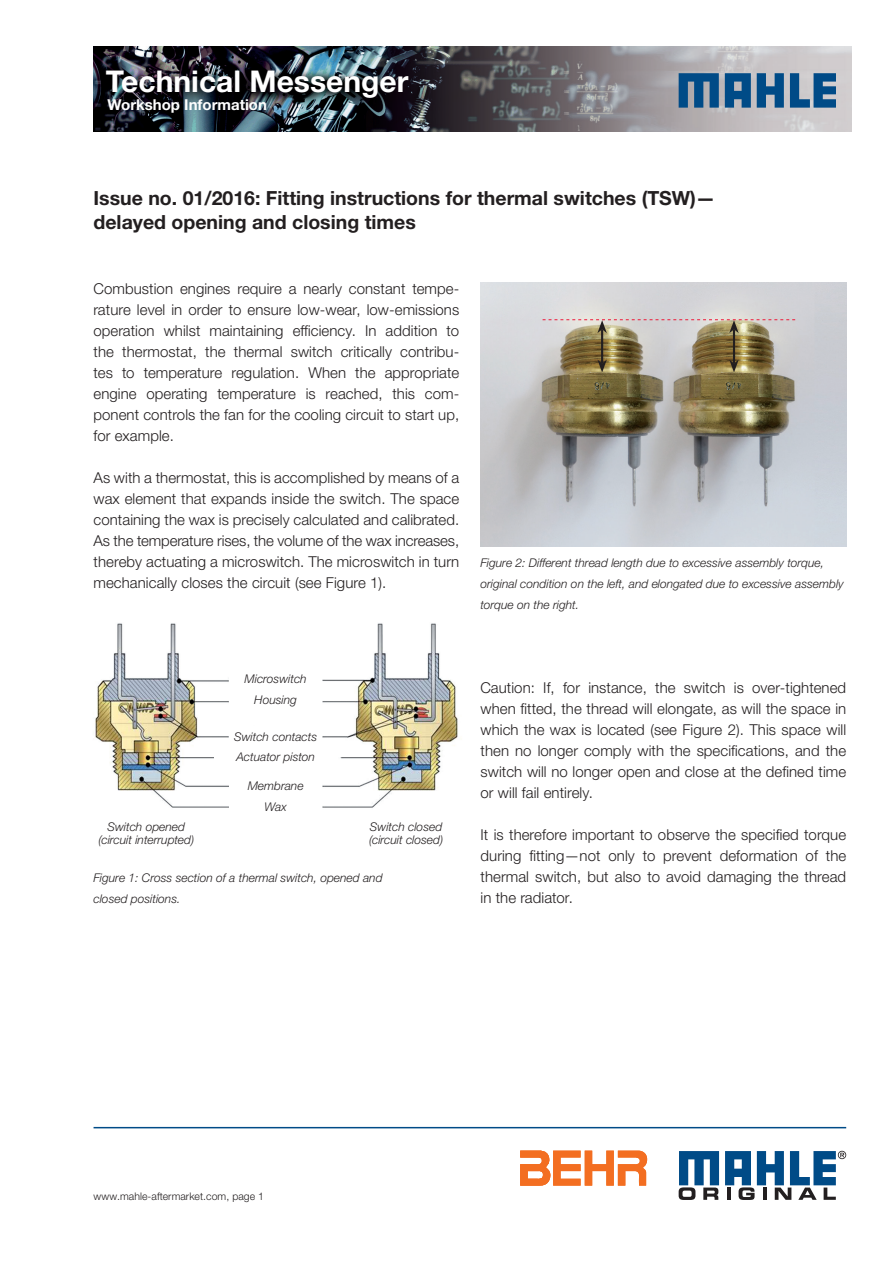
<style>
.page{position:relative;width:893px;height:1263px;background:#fff}
.page>*{position:absolute;margin:0;border:0;box-sizing:border-box;transform-origin:0 0}
.t1{font:700 30px "Helvetica Neue LTW1 G";color:#fff}
.t2{font:700 19.5px/24px "Helvetica Neue LTW1 G";color:#231f20}
.t3{font:300 15px/21px "Helvetica Neue LTW1 G";letter-spacing:.005em;color:#231f20;text-align:justify}
.t4{font:700 15px "Helvetica Neue LTW1 G";color:#fff}
.t5{font:italic 300 12px/21px "Helvetica Neue LTW1 G";color:#231f20}
.t6{font:300 10.5px "Helvetica Neue LTW1 G";letter-spacing:.005em;color:#231f20}
</style>
<div class="page">
<svg style="left:679px;top:1151px;width:40px;height:49px"></svg>
<svg style="left:725px;top:1151px;width:121px;height:49px"></svg>
<hr style="left:94px;top:1127px;width:752px;height:1px;background:#004b87">
<img style="left:95px;top:623px;width:363px;height:185px">
<img style="left:480px;top:283px;width:366px;height:263px">
<img style="left:94px;top:47px;width:757px;height:85px">
<svg style="left:679px;top:73px;width:40px;height:35px"></svg>
<svg style="left:757px;top:73px;width:27px;height:35px"></svg>
<svg style="left:790px;top:73px;width:46px;height:35px;background:#47779f"></svg>
<svg style="left:725px;top:73px;width:26px;height:35px"></svg>
<svg style="left:520px;top:1150px;width:127px;height:36px"></svg>
<div style="left:229px;top:669px;width:93px;height:20px;background:#fff"></div>
<div style="left:229px;top:690px;width:93px;height:20px;background:#fff"></div>
<div style="left:229px;top:726px;width:93px;height:21px;background:#fff"></div>
<div style="left:229px;top:775px;width:93px;height:21px;background:#fff"></div>
<div style="left:229px;top:796px;width:93px;height:21px;background:#fff"></div>
<div style="left:214px;top:746px;width:123px;height:22px;background:#fff"></div>
<hr style="left:601px;top:329px;width:2px;height:34px;background:#231f20">
<svg style="left:597px;top:359px;width:10px;height:13px"></svg>
<hr style="left:733px;top:329px;width:2px;height:34px;background:#231f20">
<svg style="left:729px;top:359px;width:10px;height:13px"></svg>
<svg style="left:543px;top:319px;width:252px;height:14px;background:#c8bdb1"></svg>
<h1 class="t1" style="left:106px;top:63px;width:304px">Technical Messenger</h1>
<p class="t4" style="left:107px;top:96px;width:161px">Workshop Information</p>
<h2 class="t2" style="left:94px;top:186px;width:623px">Issue no. 01/2016: Fitting instructions for thermal switches (TSW)— delayed opening and closing times</h2>
<p class="t3" style="left:94px;top:278px;width:367px;text-align:left">Combustion engines require a nearly constant tempe&shy;rature level in order to ensure low-wear, low-emissions operation whilst maintaining efficiency. In addition to the thermostat, the thermal switch critically contribu&shy;tes to temperature regulation. When the appropriate engine operating temperature is reached, this com&shy;ponent controls the fan for the cooling circuit to start up, for example.</p>
<p class="t3" style="left:94px;top:467px;width:367px">As with a thermostat, this is accomplished by means of a wax element that expands inside the switch. The space containing the wax is precisely calculated and calibrated.<br>As the temperature rises, the volume of the wax increases, thereby actuating a microswitch. The microswitch in turn mechanically closes the circuit (see Figure 1).</p>
<p class="t5" style="left:480px;top:552px;width:365px">Figure 2: Different thread length due to excessive assembly torque, original condition on the left, and elongated due to excessive assembly torque on the right.</p>
<p class="t5" style="left:245px;top:668px;width:64px">Microswitch</p>
<p class="t5" style="left:254px;top:689px;width:44px">Housing</p>
<p class="t5" style="left:234px;top:726px;width:84px">Switch contacts</p>
<p class="t5" style="left:248px;top:775px;width:57px;text-align:center">Membrane<br>Wax</p>
<p class="t5" style="left:236px;top:747px;width:80px">Actuator piston</p>
<p class="t5" style="left:98px;top:819px;width:97px;line-height:13.5px;text-align:center">Switch opened (circuit interrupted)</p>
<p class="t5" style="left:369px;top:819px;width:76px;line-height:13.5px">Switch closed (circuit closed)</p>
<p class="t5" style="left:94px;top:867px;width:291px">Figure 1: Cross section of a thermal switch, opened and closed positions.</p>
<p class="t3" style="left:480px;top:677px;width:367px">Caution: If, for instance, the switch is over-tightened when fitted, the thread will elongate, as will the space in which the wax is located (see Figure 2). This space will then no longer comply with the specifications, and the switch will no longer open and close at the defined time or will fail entirely.</p>
<p class="t3" style="left:480px;top:824px;width:367px">It is therefore important to observe the specified torque during fitting—not only to prevent deformation of the thermal switch, but also to avoid damaging the thread in the radiator.</p>
<p class="t6" style="left:94px;top:1190px;width:172px">www.mahle-aftermarket.com, page 1</p>
</div>
